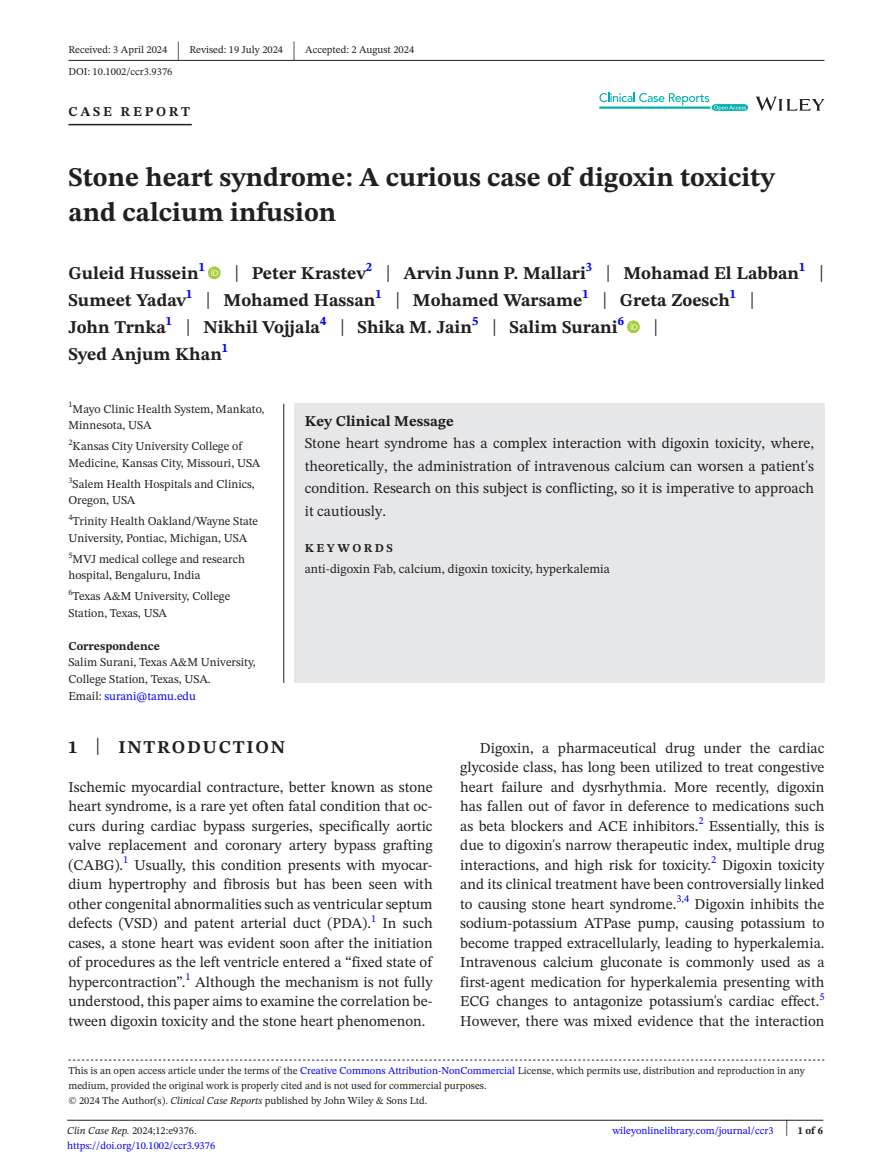
<style>
.page{position:relative;width:893px;height:1174px;background:#fff}
.page>*{position:absolute;margin:0;border:0;box-sizing:border-box;transform-origin:0 0}
.t1{font:700 27px/34.5px "STIX Two Text";color:#231f20}
.t2{font:25.65px "STIX Two Text";color:#231f20;scale:.49 1}
.t3{font:23.4px "STIX Two Text";color:#231f20;scale:.77 1}
.t4{font:700 18px/27px "STIX Two Text";color:#231f20}
.t5{font:700 18px "STIX Two Text";letter-spacing:.1em;color:#231f20}
.t6{font:15px/19.5px "STIX Two Text";color:#231f20;text-align:justify}
.t7{font:700 15px "STIX Two Text";color:#231f20}
.t8{font:700 13.5px "STIX Two Text";letter-spacing:.2em;color:#231f20}
.t9{font:12.75px "STIX Two Text";color:#231f20}
.t10{font:12px/16.5px "STIX Two Text";color:#231f20}
.t11{font:700 12px "STIX Two Text";color:#231f20}
.t12{font:700 12px "STIX Two Text";letter-spacing:.2em;color:#231f20}
.t13{font:10.5px/15px "STIX Two Text";color:#231f20}
.t14{font:10.5px "STIX Two Text";color:#00f}
.t15{font:700 10.5px "STIX Two Text";color:#231f20}
.s1{font-weight:400;font-size:23.4px}
.s2{color:#00f}
.s3{font-weight:400;font-size:23.7px}
.s4{font-style:italic}
.s5{font-weight:400;font-size:22.2px}
</style>
<div class="page">
<hr style="left:67px;top:1119px;width:756px;height:1px;background:#231f20">
<svg style="left:756px;top:97px;width:68px;height:14px"></svg>
<svg style="left:599px;top:93px;width:149px;height:18px"></svg>
<hr style="left:68px;top:60px;width:756px;height:1px;background:#231f20">
<hr style="left:68px;top:124px;width:124px;height:1px;background:#231f20">
<svg style="left:208px;top:266px;width:13px;height:13px"></svg>
<svg style="left:211px;top:269px;width:7px;height:7px"></svg>
<svg style="left:627px;top:320px;width:13px;height:13px"></svg>
<svg style="left:630px;top:323px;width:7px;height:7px"></svg>
<svg style="left:68px;top:1059px;width:756px;height:1px"></svg>
<hr style="left:283px;top:404px;width:1px;height:279px;background:#231f20">
<div style="left:294px;top:404px;width:530px;height:179px;background:#e6e7e9"></div>
<div style="left:294px;top:582px;width:530px;height:101px;background:#e6e7e9"></div>
<p class="t13" style="left:68px;top:42px;width:100px">Received: 3 April 2024</p>
<h2 class="t2" style="left:177px;top:32px;width:8px">|</h2>
<p class="t13" style="left:189px;top:42px;width:95px">Revised: 19 July 2024</p>
<h2 class="t2" style="left:293px;top:32px;width:8px">|</h2>
<p class="t13" style="left:305px;top:42px;width:110px">Accepted: 2 August 2024</p>
<p class="t13" style="left:68px;top:64px;width:105px">DOI: 10.1002/ccr3.9376</p>
<p class="t8" style="left:68px;top:101px;width:123px">CASE REPORT</p>
<h1 class="t1" style="left:68px;top:161px;width:708px">Stone heart syndrome: A curious case of digoxin toxicity and calcium infusion</h1>
<p class="t4" style="left:68px;top:260px;width:757px;text-indent:166px"><span class="s1">|</span> Peter Krastev<sup>2</sup> <span class="s1">|</span> Arvin Junn P. Mallari<sup>3</sup> <span class="s1">|</span> Mohamad El Labban<sup>1</sup> <span class="s1">|<br></span>Sumeet Yadav<sup>1</sup> <span class="s1">|</span> Mohamed Hassan<sup>1</sup> <span class="s1">|</span> Mohamed Warsame<sup>1</sup> <span class="s1">|</span> Greta Zoesch<sup>1</sup> <span class="s1">|<br></span>John Trnka<sup>1</sup> <span class="s1">|</span> Nikhil Vojjala<sup>4</sup> <span class="s1">|</span> Shika M. Jain<sup>5</sup> <span class="s1">|</span> Salim Surani<sup>6</sup></p>
<p class="t4" style="left:68px;top:260px;width:138px">Guleid Hussein<sup>1</sup></p>
<h3 class="t3" style="left:653px;top:311px;width:8px">|</h3>
<p class="t4" style="left:68px;top:341px;width:161px">Syed Anjum Khan<sup>1</sup></p>
<p class="t10" style="left:68px;top:400px;width:198px"><sup>1</sup>Mayo Clinic Health System, Mankato,<br>Minnesota, USA</p>
<p class="t10" style="left:68px;top:438px;width:194px"><sup>2</sup>Kansas City University College of<br>Medicine, Kansas City, Missouri, USA</p>
<p class="t10" style="left:68px;top:475px;width:188px"><sup>3</sup>Salem Health Hospitals and Clinics,<br>Oregon, USA</p>
<p class="t10" style="left:68px;top:513px;width:191px"><sup>4</sup>Trinity Health Oakland/Wayne State<br>University, Pontiac, Michigan, USA</p>
<p class="t10" style="left:68px;top:550px;width:178px"><sup>5</sup>MVJ medical college and research hospital, Bengaluru, India</p>
<p class="t10" style="left:68px;top:588px;width:163px"><sup>6</sup>Texas A&amp;M University, College<br>Station, Texas, USA</p>
<p class="t11" style="left:68px;top:637px;width:93px">Correspondence</p>
<p class="t10" style="left:68px;top:654px;width:189px">Salim Surani, Texas A&amp;M University,<br>College Station, Texas, USA.<br>Email: <span class="s2">surani@tamu.edu</span></p>
<p class="t7" style="left:305px;top:410px;width:150px">Key Clinical Message</p>
<p class="t6" style="left:305px;top:432px;width:511px;line-height:22.5px">Stone heart syndrome has a complex interaction with digoxin toxicity, where, theoretically, the administration of intravenous calcium can worsen a patient's condition. Research on this subject is conflicting, so it is imperative to approach it cautiously.</p>
<p class="t12" style="left:305px;top:539px;width:90px">KEYWORDS</p>
<p class="t9" style="left:305px;top:559px;width:307px">anti-digoxin Fab, calcium, digoxin toxicity, hyperkalemia</p>
<p class="t5" style="left:68px;top:734px;width:218px">1 <span class="s3">|</span> INTRODUCTION</p>
<p class="t6" style="left:68px;top:777px;width:366px">Ischemic myocardial contracture, better known as stone heart syndrome, is a rare yet often fatal condition that oc&shy;curs during cardiac bypass surgeries, specifically aortic valve replacement and coronary artery bypass grafting (CABG).</p>
<p class="t14" style="left:123px;top:852px;width:7px">1</p>
<p class="t6" style="left:68px;top:855px;width:366px;text-indent:66px">Usually, this condition presents with myocar&shy;dium hypertrophy and fibrosis but has been seen with other congenital abnormalities such as ventricular septum defects (VSD) and patent arterial duct (PDA).</p>
<p class="t14" style="left:371px;top:910px;width:7px">1</p>
<p class="t6" style="left:68px;top:913px;width:366px;text-indent:314px">In such cases, a stone heart was evident soon after the initiation of procedures as the left ventricle entered a “fixed state of hypercontraction”.</p>
<p class="t14" style="left:185px;top:969px;width:7px">1</p>
<p class="t6" style="left:68px;top:972px;width:366px;text-indent:127px">Although the mechanism is not fully understood, this paper aims to examine the correlation be&shy;tween digoxin toxicity and the stone heart phenomenon.</p>
<p class="t6" style="left:460px;top:738px;width:366px;text-indent:20px">Digoxin, a pharmaceutical drug under the cardiac glycoside class, has long been utilized to treat congestive heart failure and dysrhythmia. More recently, digoxin has fallen out of favor in deference to medications such as beta blockers and ACE inhibitors.</p>
<p class="t14" style="left:698px;top:813px;width:7px">2</p>
<p class="t6" style="left:460px;top:816px;width:366px;text-indent:249px">Essentially, this is due to digoxin's narrow therapeutic index, multiple drug interactions, and high risk for toxicity.</p>
<p class="t14" style="left:711px;top:852px;width:7px">2</p>
<p class="t6" style="left:460px;top:855px;width:366px;text-indent:262px">Digoxin toxicity and its clinical treatment have been controversially linked to causing stone heart syndrome.</p>
<p class="t14" style="left:676px;top:891px;width:14px">3,4</p>
<p class="t6" style="left:460px;top:894px;width:366px;text-indent:234px">Digoxin inhibits the sodium-potassium ATPase pump, causing potassium to become trapped extracellularly, leading to hyperkalemia.<br>Intravenous calcium gluconate is commonly used as a first-agent medication for hyperkalemia presenting with ECG changes to antagonize potassium's cardiac effect.</p>
<p class="t14" style="left:819px;top:988px;width:7px">5</p>
<p class="t6" style="left:460px;top:1011px;width:366px">However, there was mixed evidence that the interaction</p>
<p class="t13" style="left:68px;top:1063px;width:738px">This is an open access article under the terms of the <span class="s2">Creative Commons Attribution-NonCommercial</span> License, which permits use, distribution and reproduction in any medium, provided the original work is properly cited and is not used for commercial purposes.<br>© 2024 The Author(s). <span class="s4">Clinical Case Reports</span> published by John Wiley &amp; Sons Ltd.</p>
<p class="t13" style="left:67px;top:1123px;width:131px"><span class="s4">Clin Case Rep.</span> 2024;12:e9376.</p>
<p class="t15" style="left:785px;top:1123px;width:39px"><span class="s5">|</span> 1 of 6</p>
<p class="t14" style="left:67px;top:1138px;width:150px">https://doi.org/10.1002/ccr3.9376</p>
<p class="t14" style="left:612px;top:1123px;width:163px">wileyonlinelibrary.com/journal/ccr3</p>
</div>
